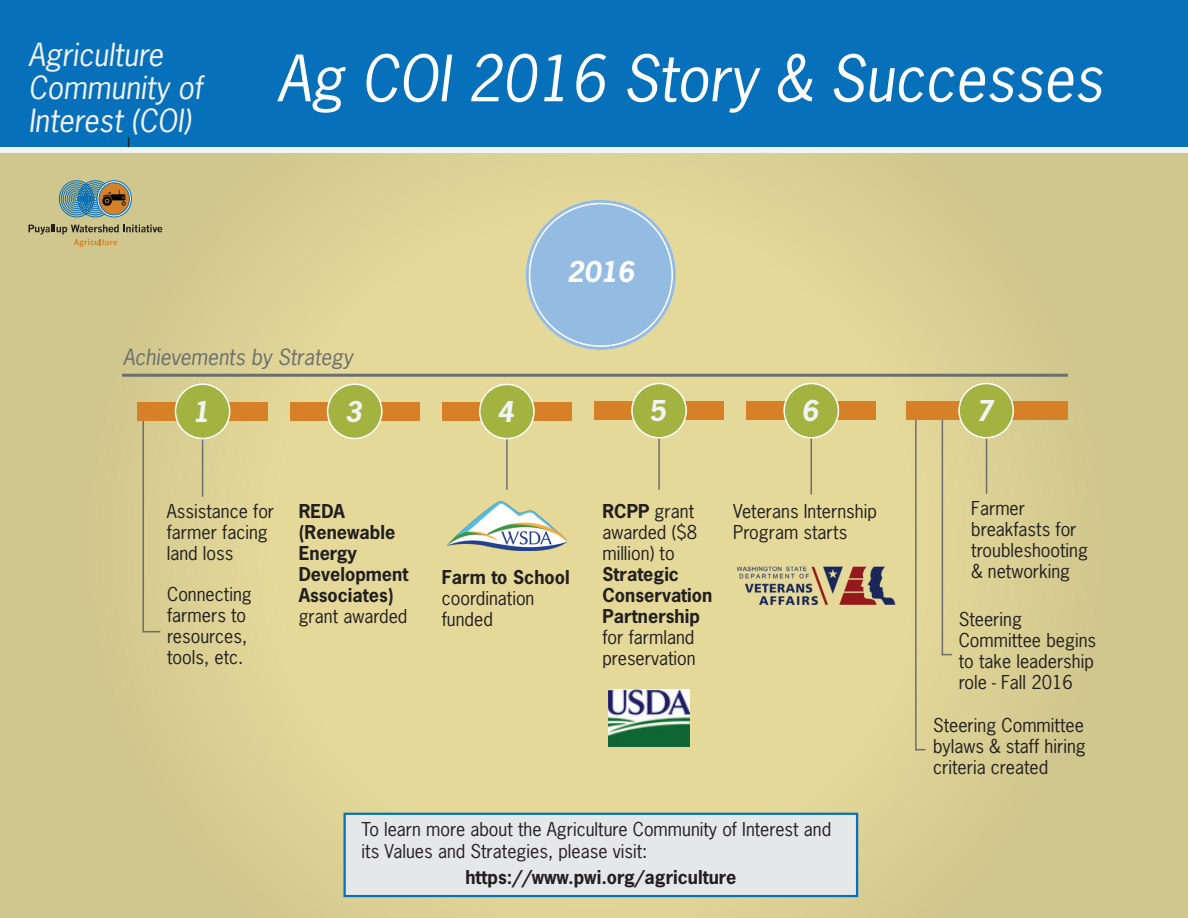
<style>
.page{position:relative;width:1188px;height:918px;background:#fff}
.page>*{position:absolute;margin:0;border:0;box-sizing:border-box;transform-origin:0 0}
.t1{font:italic 60px "News Gothic Std";color:#fff}
.t2{font:italic 30px/33px "News Gothic Std";color:#f2f3f4}
.t3{font:italic 700 27px "News Gothic Std";color:#f2f3f4}
.t4{font:italic 700 27px "News Gothic Std";color:#fff}
.t5{font:italic 21px "News Gothic Std";color:#6c6d70}
.t6{font:18px/21px "News Gothic Std";color:#231f20}
.t7{font:700 18px/21px "News Gothic Std";color:#231f20}
.s1{font-weight:700}
</style>
<div class="page">
<div style="left:0;top:0;width:1188px;height:151px;background:#0770ba"></div>
<div style="left:0;top:152px;width:1188px;height:766px;background:#dbd194"></div>
<hr style="left:122px;top:374px;width:946px;height:3px;background:#6c6d70">
<hr style="left:143px;top:419px;width:1px;height:213px;background:#6c6d70">
<hr style="left:658px;top:424px;width:2px;height:66px;background:#6c6d70">
<hr style="left:506px;top:424px;width:2px;height:66px;background:#6c6d70">
<hr style="left:811px;top:420px;width:1px;height:74px;background:#6c6d70">
<hr style="left:942px;top:420px;width:1px;height:235px;background:#6c6d70">
<hr style="left:915px;top:419px;width:2px;height:331px;background:#6c6d70">
<hr style="left:986px;top:420px;width:1px;height:74px;background:#6c6d70">
<div style="left:0;top:147px;width:1188px;height:5px;background:#f2f3f4"></div>
<div style="left:526px;top:200px;width:150px;height:150px;background:#94bce3;border-radius:50%"></div>
<svg style="left:142px;top:631px;width:18px;height:1px"></svg>
<hr style="left:202px;top:440px;width:1px;height:57px;background:#6c6d70">
<div style="left:344px;top:813px;width:514px;height:84px;background:#e6e7e9;border:2px solid #0770ba"></div>
<div style="left:906px;top:401px;width:161px;height:19px;background:#d68127"></div>
<div style="left:959px;top:384px;width:54px;height:54px;background:#a2b340;border-radius:50%"></div>
<div style="left:958px;top:383px;width:56px;height:56px;border:2px solid #fff;border-radius:50%"></div>
<div style="left:747px;top:401px;width:129px;height:19px;background:#d68127"></div>
<div style="left:784px;top:384px;width:54px;height:54px;background:#a2b340;border-radius:50%"></div>
<div style="left:783px;top:383px;width:56px;height:56px;border:2px solid #fff;border-radius:50%"></div>
<div style="left:594px;top:401px;width:130px;height:19px;background:#d68127"></div>
<div style="left:632px;top:384px;width:54px;height:54px;background:#a2b340;border-radius:50%"></div>
<div style="left:631px;top:383px;width:56px;height:56px;border:2px solid #fff;border-radius:50%"></div>
<div style="left:290px;top:402px;width:129px;height:19px;background:#d68127"></div>
<div style="left:328px;top:384px;width:54px;height:54px;background:#a2b340;border-radius:50%"></div>
<div style="left:327px;top:383px;width:56px;height:56px;border:2px solid #fff;border-radius:50%"></div>
<div style="left:442px;top:402px;width:130px;height:19px;background:#d68127"></div>
<div style="left:480px;top:384px;width:54px;height:55px;background:#a2b340;border-radius:50%"></div>
<div style="left:479px;top:384px;width:56px;height:55px;border:2px solid #fff;border-radius:50%"></div>
<div style="left:137px;top:402px;width:131px;height:19px;background:#d68127"></div>
<div style="left:175px;top:384px;width:55px;height:54px;background:#a2b340;border-radius:50%"></div>
<div style="left:175px;top:383px;width:55px;height:56px;border:2px solid #fff;border-radius:50%"></div>
<img style="left:736px;top:566px;width:159px;height:39px">
<svg style="left:28px;top:225px;width:134px;height:22px"></svg>
<svg style="left:97px;top:181px;width:34px;height:36px"></svg>
<div style="left:97px;top:180px;width:35px;height:37px;border:1px solid #0770ba;border-radius:50%"></div>
<svg style="left:99px;top:183px;width:30px;height:32px"></svg>
<div style="left:99px;top:182px;width:31px;height:33px;border:1px solid #0770ba;border-radius:50%"></div>
<svg style="left:59px;top:180px;width:67px;height:38px;background:#768b84"></svg>
<img style="left:609px;top:690px;width:81px;height:57px">
<img style="left:448px;top:501px;width:118px;height:49px">
<h2 class="t2" style="left:28px;top:39px;width:175px">Agriculture<br>Community of<br>Interest (COI)</h2>
<h1 class="t1" style="left:277px;top:40px;width:827px">Ag COI 2016 Story &amp; Successes</h1>
<h3 class="t4" style="left:567px;top:254px;width:69px">2016</h3>
<p class="t5" style="left:123px;top:344px;width:231px">Achievements by Strategy</p>
<h3 class="t3" style="left:193px;top:393px;width:18px">1</h3>
<h3 class="t3" style="left:345px;top:393px;width:18px">3</h3>
<h3 class="t3" style="left:497px;top:394px;width:18px">4</h3>
<h3 class="t3" style="left:649px;top:393px;width:18px">5</h3>
<h3 class="t3" style="left:801px;top:393px;width:18px">6</h3>
<h3 class="t3" style="left:976px;top:393px;width:18px">7</h3>
<p class="t6" style="left:167px;top:500px;width:109px">Assistance for farmer facing land loss</p>
<p class="t6" style="left:167px;top:583px;width:86px">Connecting farmers to resources, tools, etc.</p>
<p class="t7" style="left:299px;top:500px;width:111px">REDA (Renewable<br>Energy<br>Development<br>Associates)</p>
<p class="t6" style="left:299px;top:605px;width:110px">grant awarded</p>
<p class="t7" style="left:442px;top:566px;width:129px">Farm to School</p>
<p class="t6" style="left:442px;top:588px;width:94px">coordination funded</p>
<p class="t6" style="left:602px;top:500px;width:96px"><span class="s1">RCPP</span> grant awarded ($8 million) to</p>
<p class="t7" style="left:602px;top:563px;width:111px">Strategic<br>Conservation<br>Partnership</p>
<p class="t6" style="left:602px;top:626px;width:95px">for farmland preservation</p>
<p class="t6" style="left:733px;top:500px;width:145px">Veterans Internship<br>Program starts</p>
<p class="t6" style="left:362px;top:818px;width:471px;line-height:22.5px">To learn more about the Agriculture Community of Interest and its Values and Strategies, please visit:</p>
<p class="t7" style="left:465px;top:866px;width:272px">https://www.pwi.org/agriculture</p>
<p class="t6" style="left:971px;top:498px;width:118px">Farmer breakfasts for troubleshooting &amp; networking</p>
<p class="t6" style="left:959px;top:608px;width:139px">Steering<br>Committee begins to take leadership role - Fall 2016</p>
<p class="t6" style="left:933px;top:715px;width:154px;text-align:justify">Steering Committee bylaws &amp; staff hiring criteria created</p>
</div>
